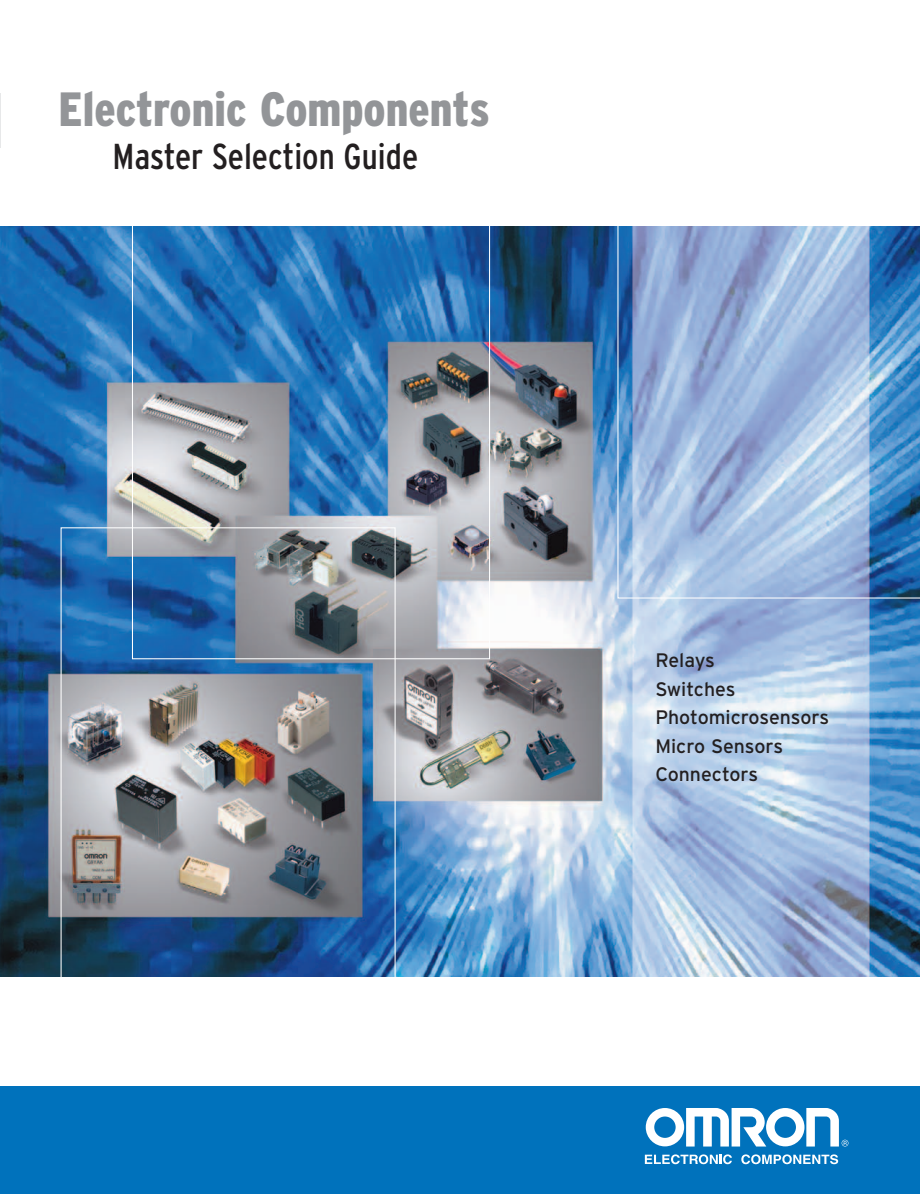
<style>
.page{position:relative;width:920px;height:1194px;background:#fff}
.page>*{position:absolute;margin:0;border:0;box-sizing:border-box;transform-origin:0 0}
.t1{font:900 condensed 48px "Interstate";color:#939598}
.t2{font:condensed 36px "Interstate";color:#231f20}
.t3{font:19.5px/28.5px "Interstate";color:#231f20}
</style>
<div class="page">
<div style="left:0;top:1087px;width:920px;height:107px;background:#0072bc"></div>
<svg style="left:646px;top:1108px;width:202px;height:39px"></svg>
<svg style="left:645px;top:1154px;width:87px;height:10px"></svg>
<svg style="left:741px;top:1154px;width:97px;height:10px"></svg>
<img style="left:0;top:227px;width:60px;height:750px">
<img style="left:60px;top:226px;width:860px;height:751px">
<hr style="left:0;top:94px;width:1px;height:54px;background:#e7e8e9">
<h1 class="t1" style="left:59px;top:82px;width:433px">Electronic Components</h1>
<h2 class="t2" style="left:113px;top:137px;width:307px">Master Selection Guide</h2>
<p class="t3" style="left:655px;top:646px;width:175px">Relays<br>Switches<br>Photomicrosensors<br>Micro Sensors<br>Connectors</p>
</div>
